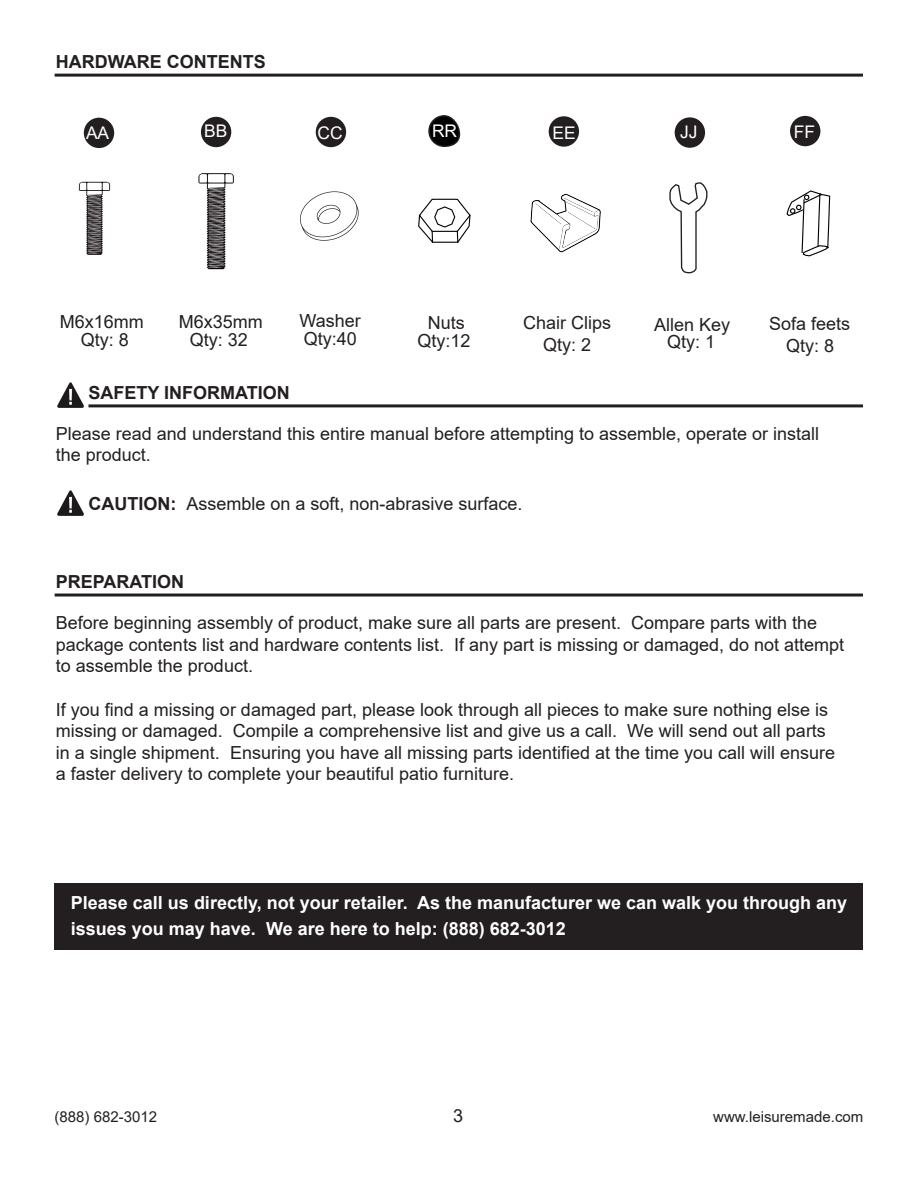
<style>
.page{position:relative;width:918px;height:1188px;background:#fff}
.page>*{position:absolute;margin:0;border:0;box-sizing:border-box;transform-origin:0 0}
.t1{font:18px/21.6px "Arial";color:#231f20;text-align:center}
.t2{font:700 18px/25.5px "Arial";color:#fff}
.t3{font:700 18px "Arial";color:#231f20}
.t4{font:18px "Arial";color:#fafbfb}
.t5{font:17.4px "Arial";color:#fff}
.t6{font:15px "Arial";color:#231f20}
.s1{font-weight:700}
</style>
<div class="page">
<hr style="left:55px;top:74px;width:808px;height:3px;background:#231f20">
<div style="left:54px;top:883px;width:809px;height:67px;background:#231f20"></div>
<hr style="left:55px;top:594px;width:808px;height:3px;background:#231f20">
<hr style="left:88px;top:404px;width:775px;height:3px;background:#231f20">
<img style="left:57px;top:382px;width:27px;height:26px">
<img style="left:57px;top:490px;width:27px;height:26px">
<div style="left:84px;top:118px;width:30px;height:30px;background:#231f20;border-radius:50%"></div>
<div style="left:201px;top:117px;width:30px;height:30px;background:#231f20;border-radius:50%"></div>
<div style="left:316px;top:117px;width:30px;height:30px;background:#231f20;border-radius:50%"></div>
<div style="left:549px;top:116px;width:30px;height:31px;background:#231f20;border-radius:50%"></div>
<svg style="left:428px;top:115px;width:33px;height:32px"></svg>
<img style="left:300px;top:191px;width:59px;height:50px">
<div style="left:675px;top:117px;width:30px;height:31px;background:#231f20;border-radius:50%"></div>
<svg style="left:418px;top:198px;width:53px;height:45px"></svg>
<svg style="left:786px;top:190px;width:45px;height:67px"></svg>
<img style="left:530px;top:194px;width:71px;height:59px">
<div style="left:790px;top:116px;width:30px;height:30px;background:#231f20;border-radius:50%"></div>
<img style="left:78px;top:181px;width:33px;height:74px">
<img style="left:198px;top:173px;width:36px;height:97px">
<svg style="left:669px;top:182px;width:39px;height:92px"></svg>
<p class="t3" style="left:56px;top:49px;width:212px">HARDWARE CONTENTS</p>
<p class="t5" style="left:86px;top:121px;width:25px">AA</p>
<p class="t5" style="left:204px;top:119px;width:56px">BB GG</p>
<p class="t5" style="left:317px;top:120px;width:27px">CC</p>
<p class="t4" style="left:436px;top:123px;width:27px">DD</p>
<p class="t5" style="left:432px;top:119px;width:27px">RR</p>
<p class="t5" style="left:552px;top:121px;width:25px">EE</p>
<p class="t5" style="left:680px;top:120px;width:19px">JJ</p>
<p class="t5" style="left:794px;top:120px;width:23px">FF</p>
<p class="t1" style="left:299px;top:311px;width:63px;line-height:18.8px;text-align:left">Washer<br>Qty:40</p>
<p class="t1" style="left:60px;top:312px;width:86px;line-height:18.3px">M6x16mm<br>Qty: 8</p>
<p class="t1" style="left:654px;top:315px;width:78px;line-height:17.9px">Allen Key<br>Qty: 1</p>
<p class="t1" style="left:179px;top:312px;width:86px;line-height:18.3px">M6x35mm<br>Qty: 32</p>
<p class="t1" style="left:417px;top:313px;width:55px;line-height:18.8px">Nuts<br>Qty:12</p>
<p class="t1" style="left:523px;top:312px;width:90px">Chair Clips<br>Qty: 2</p>
<p class="t1" style="left:769px;top:313px;width:83px">Sofa feets<br>Qty: 8</p>
<p class="t3" style="left:88px;top:380px;width:203px">SAFETY INFORMATION</p>
<p class="t1" style="left:56px;top:423px;width:765px;text-align:left">Please read and understand this entire manual before attempting to assemble, operate or install the product.</p>
<p class="t1" style="left:88px;top:493px;width:436px"><span class="s1">CAUTION:</span> Assemble on a soft, non-abrasive surface.</p>
<p class="t3" style="left:56px;top:569px;width:130px">PREPARATION</p>
<p class="t1" style="left:56px;top:612px;width:790px;text-align:left">Before beginning assembly of product, make sure all parts are present. Compare parts with the package contents list and hardware contents list. If any part is missing or damaged, do not attempt to assemble the product.</p>
<p class="t1" style="left:56px;top:698px;width:781px;text-align:left">If you find a missing or damaged part, please look through all pieces to make sure nothing else is missing or damaged. Compile a comprehensive list and give us a call. We will send out all parts in a single shipment. Ensuring you have all missing parts identified at the time you call will ensure a faster delivery to complete your beautiful patio furniture.</p>
<p class="t2" style="left:71px;top:891px;width:778px">Please call us directly, not your retailer. As the manufacturer we can walk you through any issues you may have. We are here to help: (888) 682-3012</p>
<p class="t1" style="left:453px;top:1105px;width:12px">3</p>
<p class="t6" style="left:55px;top:1106px;width:104px">(888) 682-3012</p>
<p class="t6" style="left:713px;top:1106px;width:152px">www.leisuremade.com</p>
</div>
